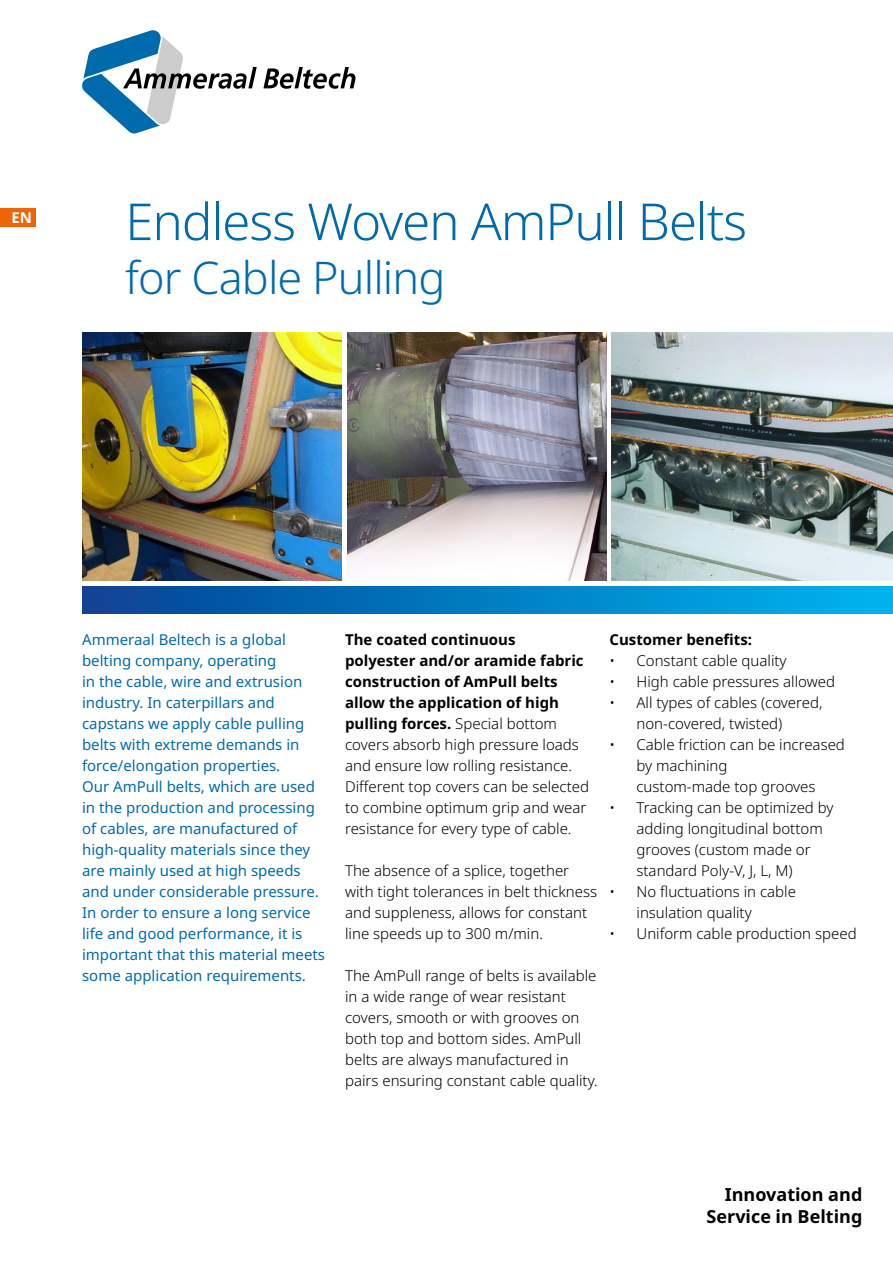
<style>
.page{position:relative;width:893px;height:1263px;background:#fff}
.page>*{position:absolute;margin:0;border:0;box-sizing:border-box;transform-origin:0 0}
.t1{font:300 51px "Noto Sans";letter-spacing:-.02em;color:#006bac}
.t2{font:300 45px "Noto Sans";letter-spacing:-.02em;color:#006bac}
.t3{font:700 18px/21.6px "Noto Sans";color:#000;text-align:right}
.t4{font:300 15px/21px "Noto Sans";color:#000}
.t5{font:15px/21px "Noto Sans";color:#006bac}
.t6{font:700 15px "Noto Sans";color:#000}
.t7{font:700 15px "Noto Sans";color:#fff}
.s1{font-weight:700}
</style>
<div class="page">
<div style="left:82px;top:586px;width:811px;height:28px;background:linear-gradient(to right,#064295,#00b5ef)"></div>
<img style="left:82px;top:332px;width:259px;height:249px">
<img style="left:347px;top:332px;width:260px;height:249px">
<img style="left:611px;top:332px;width:282px;height:249px">
<svg style="left:82px;top:30px;width:273px;height:103px"></svg>
<div style="left:0;top:208px;width:35px;height:18px;background:#ec6608"></div>
<p class="t7" style="left:12px;top:207px;width:22px">EN</p>
<h1 class="t1" style="left:125px;top:186px;width:623px">Endless Woven AmPull Belts</h1>
<h2 class="t2" style="left:125px;top:246px;width:321px">for Cable Pulling</h2>
<p class="t5" style="left:82px;top:629px;width:244px">Ammeraal Beltech is a global belting company, operating<br>in the cable, wire and extrusion industry. In caterpillars and capstans we apply cable pulling belts with extreme demands in force/elongation properties.<br>Our AmPull belts, which are used in the production and processing of cables, are manufactured of high-quality materials since they are mainly used at high speeds and under considerable pressure.<br>In order to ensure a long service life and good performance, it is important that this material meets some application requirements.</p>
<p class="t6" style="left:609px;top:629px;width:144px">Customer benefits:</p>
<p class="t4" style="left:345px;top:629px;width:245px"><span class="s1">The coated continuous polyester and/or aramide fabric construction of AmPull belts allow the application of high pulling forces.</span> Special bottom covers absorb high pressure loads and ensure low rolling resistance.<br>Different top covers can be selected to combine optimum grip and wear resistance for every type of cable.</p>
<p class="t4" style="left:345px;top:860px;width:253px">The absence of a splice, together with tight tolerances in belt thickness and suppleness, allows for constant line speeds up to 300 m/min.</p>
<p class="t4" style="left:345px;top:965px;width:254px">The AmPull range of belts is available in a wide range of wear resistant covers, smooth or with grooves on both top and bottom sides. AmPull belts are always manufactured in pairs ensuring constant cable quality.</p>
<p class="t4" style="left:609px;top:650px;width:179px">• Constant cable quality</p>
<p class="t4" style="left:609px;top:671px;width:227px">• High cable pressures allowed</p>
<p class="t4" style="left:636px;top:692px;width:187px;text-indent:-27px">• All types of cables (covered, non-covered, twisted)</p>
<p class="t4" style="left:636px;top:734px;width:210px;text-indent:-27px">• Cable friction can be increased by machining<br>custom-made top grooves</p>
<p class="t4" style="left:636px;top:797px;width:199px;text-indent:-27px">• Tracking can be optimized by adding longitudinal bottom grooves (custom made or standard Poly-V, J, L, M)</p>
<p class="t4" style="left:636px;top:881px;width:161px;text-indent:-27px">• No fluctuations in cable insulation quality</p>
<p class="t4" style="left:609px;top:923px;width:249px">• Uniform cable production speed</p>
<p class="t3" style="left:707px;top:1184px;width:157px">Innovation and<br>Service in Belting</p>
</div>
